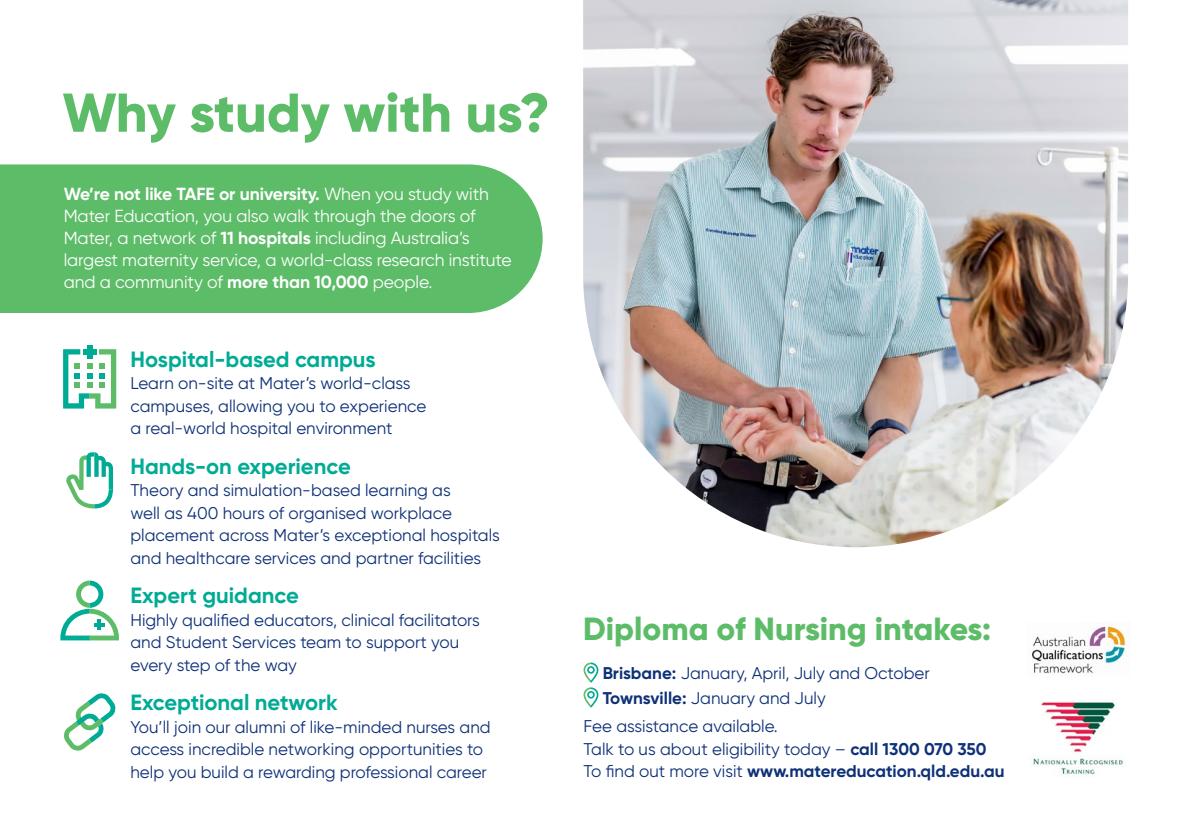
<style>
.page{position:relative;width:1191px;height:840px;background:#fff}
.page>*{position:absolute;margin:0;border:0;box-sizing:border-box;transform-origin:0 0}
.t1{font:800 54.6px "Gilroy";letter-spacing:-.005em;color:#5dbc68}
.t2{font:800 32px "Gilroy";color:#5dbc68}
.t3{font:700 22px "Gilroy";color:#00ab95}
.t4{font:17.6px/22px "Gilroy";letter-spacing:-.005em;color:#fff}
.t5{font:17px/22.6px "Gilroy";color:#0e3178}
.s1{font-weight:700}
</style>
<div class="page">
<div style="left:0;top:164px;width:542px;height:149px;background:#5dbc68"></div>
<img style="left:583px;top:0;width:545px;height:547px">
<svg style="left:583px;top:662px;width:15px;height:45px"></svg>
<div style="left:87px;top:345px;width:5px;height:13px;background:#00ab95"></div>
<svg style="left:63px;top:349px;width:53px;height:59px"></svg>
<svg style="left:60px;top:580px;width:59px;height:60px"></svg>
<svg style="left:94px;top:622px;width:10px;height:4px"></svg>
<svg style="left:66px;top:452px;width:47px;height:56px"></svg>
<svg style="left:64px;top:693px;width:51px;height:57px"></svg>
<img style="left:1033px;top:701px;width:90px;height:74px">
<img style="left:1032px;top:624px;width:94px;height:50px">
<h1 class="t1" style="left:62px;top:78px;width:489px">Why study with us?</h1>
<p class="t4" style="left:64px;top:182px;width:449px"><span class="s1">We’re not like TAFE or university.</span> When you study with Mater Education, you also walk through the doors of Mater, a network of <span class="s1">11 hospitals</span> including Australia’s largest maternity service, a world-class research institute and a community of <span class="s1">more than 10,000</span> people.</p>
<p class="t3" style="left:130px;top:345px;width:247px">Hospital-based campus</p>
<p class="t5" style="left:130px;top:371px;width:297px">Learn on-site at Mater’s world-class campuses, allowing you to experience a real-world hospital environment</p>
<p class="t3" style="left:130px;top:452px;width:222px">Hands-on experience</p>
<p class="t5" style="left:130px;top:478px;width:371px">Theory and simulation-based learning as<br>well as 400 hours of organised workplace placement across Mater’s exceptional hospitals and healthcare services and partner facilities</p>
<p class="t3" style="left:130px;top:581px;width:170px">Expert guidance</p>
<p class="t5" style="left:130px;top:607px;width:351px">Highly qualified educators, clinical facilitators and Student Services team to support you every step of the way</p>
<p class="t3" style="left:130px;top:688px;width:209px">Exceptional network</p>
<p class="t5" style="left:130px;top:714px;width:362px">You’ll join our alumni of like-minded nurses and access incredible networking opportunities to help you build a rewarding professional career</p>
<h2 class="t2" style="left:583px;top:608px;width:409px">Diploma of Nursing intakes:</h2>
<p class="t5" style="left:602px;top:660px;width:329px;line-height:24.8px"><span class="s1">Brisbane:</span> January, April, July and October<br><span class="s1">Townsville:</span> January and July</p>
<p class="t5" style="left:583px;top:714px;width:422px">Fee assistance available.<br>Talk to us about eligibility today – <span class="s1">call 1300 070 350<br></span>To find out more visit <span class="s1">www.matereducation.qld.edu.au</span></p>
</div>
